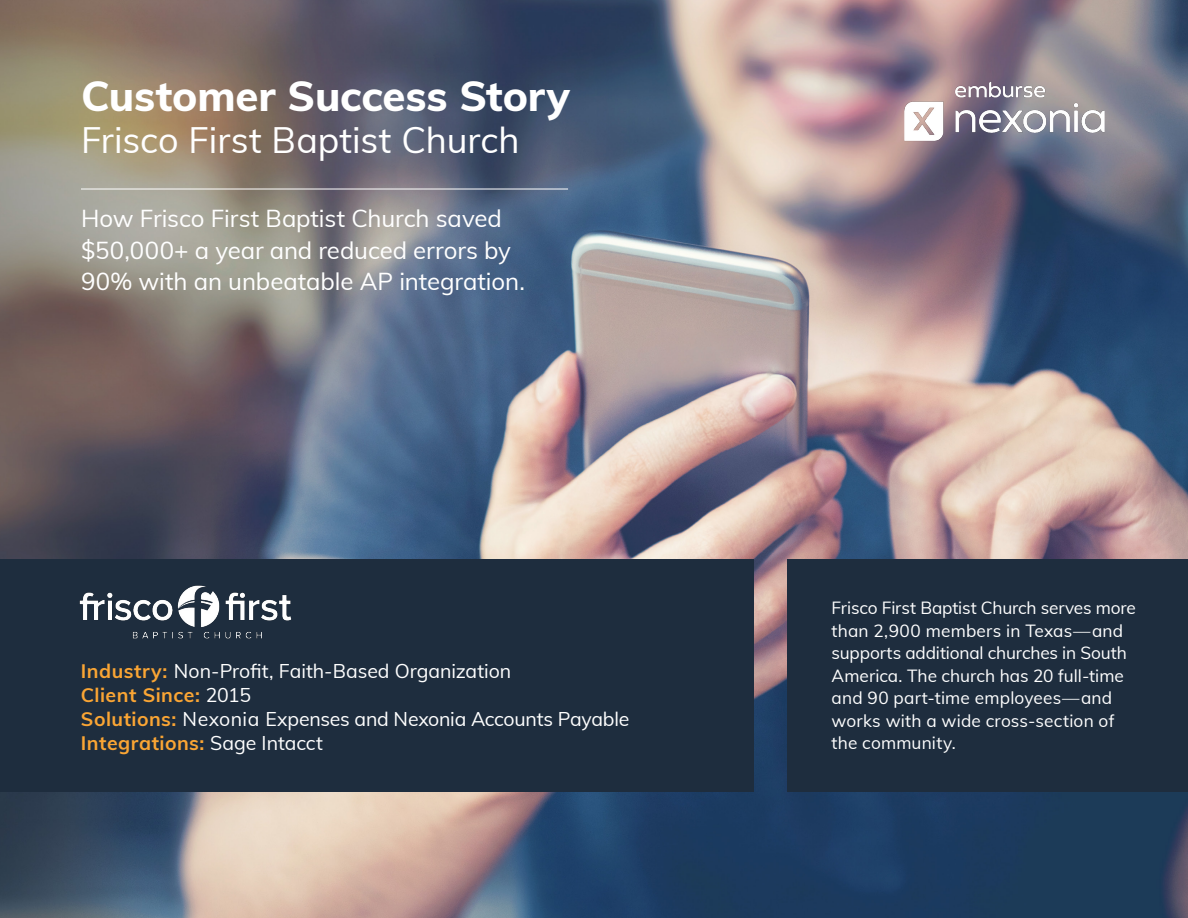
<style>
.page{position:relative;width:1188px;height:918px;background:#fff}
.page>*{position:absolute;margin:0;border:0;box-sizing:border-box;transform-origin:0 0}
.t1{font:800 42px "Muli";letter-spacing:-.005em;color:#fff}
.t2{font:36px "Muli";color:#fff}
.t3{font:24px/31.5px "Muli";letter-spacing:-.005em;color:#fff}
.t4{font:19.5px/24px "Muli";letter-spacing:-.005em;color:#fff}
.t5{font:17.25px/22.5px "Muli";letter-spacing:.005em;color:#fff}
.s1{font-weight:700;color:#faa534}
</style>
<div class="page">
<img style="left:0;top:0;width:1188px;height:918px">
<div style="left:0;top:559px;width:754px;height:233px;background:#1e2d3e"></div>
<div style="left:788px;top:559px;width:400px;height:233px;background:#1e2d3e"></div>
<img style="left:79px;top:585px;width:213px;height:54px">
<hr style="left:81px;top:189px;width:487px;height:1px;background:#fff">
<img style="left:903px;top:81px;width:204px;height:71px">
<h1 class="t1" style="left:81px;top:65px;width:490px">Customer Success Story</h1>
<h2 class="t2" style="left:81px;top:114px;width:440px">Frisco First Baptist Church</h2>
<h3 class="t3" style="left:81px;top:202px;width:445px">How Frisco First Baptist Church saved $50,000+ a year and reduced errors by<br>90% with an unbeatable AP integration.</h3>
<p class="t4" style="left:81px;top:658px;width:550px"><span class="s1">Industry:</span> Non-Profit, Faith-Based Organization<br><span class="s1">Client Since:</span> 2015<br><span class="s1">Solutions:</span> Nexonia Expenses and Nexonia Accounts Payable <span class="s1">Integrations:</span> Sage Intacct</p>
<p class="t5" style="left:832px;top:596px;width:306px">Frisco First Baptist Church serves more than 2,900 members in Texas—and supports additional churches in South<br>America. The church has 20 full-time and 90 part-time employees—and works with a wide cross-section of the community.</p>
</div>
